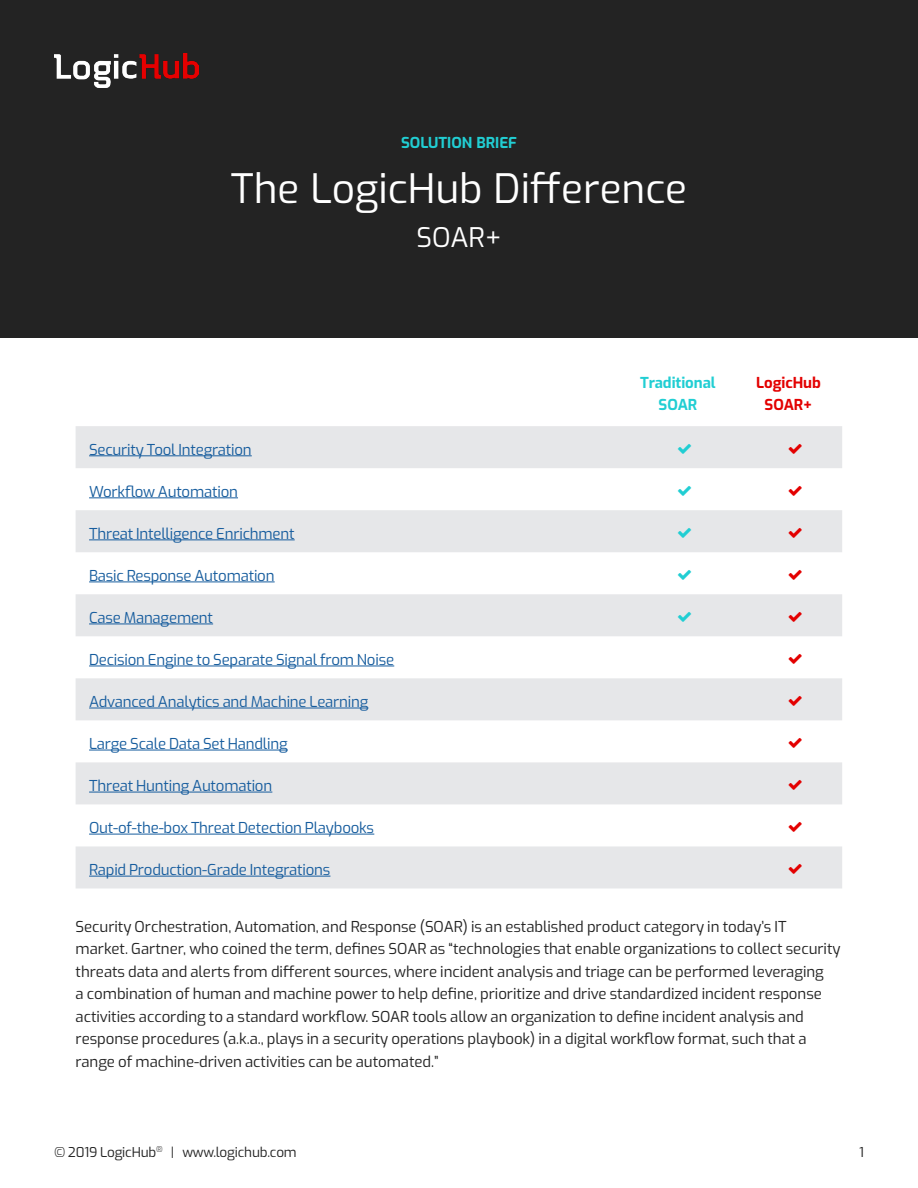
<style>
.page{position:relative;width:918px;height:1188px;background:#fff}
.page>*{position:absolute;margin:0;border:0;box-sizing:border-box;transform-origin:0 0}
.Document_Title{font:40.5px "Exo";color:#fff}
.Secondary_Title{font:27px "Exo";color:#fff}
.Paragraph_Text{font:15px/22.5px "Exo";letter-spacing:-.005em;color:#232323}
.Bullet_Text{font:15px "Exo";letter-spacing:-.015em;color:#175d9e}
.Bullet_Text-2{font:700 15px/22.5px "Exo";letter-spacing:-.005em;color:#21ced3;text-align:center}
.Resource_Category{font:700 15px "Exo";color:#21ced3}
.Bullet_Text-3{font:700 15px/22.5px "Exo";letter-spacing:-.005em;color:#e30000;text-align:center}
.t1{font:13.5px "Exo";letter-spacing:-.015em;color:#232323}
</style>
<div class="page">
<div style="left:0;top:0;width:918px;height:338px;background:#232323"></div>
<img style="left:55px;top:53px;width:144px;height:35px">
<svg style="left:76px;top:426px;width:766px;height:462px;fill:#e6e7e9"></svg>
<hr style="left:89px;top:455px;width:163px;height:1px;background:#175d9e">
<hr style="left:89px;top:497px;width:149px;height:1px;background:#175d9e">
<hr style="left:89px;top:540px;width:206px;height:1px;background:#175d9e">
<hr style="left:89px;top:582px;width:186px;height:1px;background:#175d9e">
<hr style="left:89px;top:624px;width:124px;height:1px;background:#175d9e">
<hr style="left:89px;top:666px;width:305px;height:1px;background:#175d9e">
<hr style="left:89px;top:708px;width:280px;height:1px;background:#175d9e">
<hr style="left:89px;top:750px;width:199px;height:1px;background:#175d9e">
<hr style="left:89px;top:792px;width:183px;height:1px;background:#175d9e">
<hr style="left:89px;top:834px;width:285px;height:1px;background:#175d9e">
<hr style="left:89px;top:876px;width:241px;height:1px;background:#175d9e">
<svg style="left:678px;top:443px;width:13px;height:10px"></svg>
<svg style="left:789px;top:443px;width:13px;height:10px"></svg>
<svg style="left:678px;top:485px;width:13px;height:11px"></svg>
<svg style="left:789px;top:485px;width:13px;height:11px"></svg>
<svg style="left:678px;top:527px;width:13px;height:11px"></svg>
<svg style="left:789px;top:527px;width:13px;height:11px"></svg>
<svg style="left:678px;top:569px;width:13px;height:11px"></svg>
<svg style="left:789px;top:569px;width:13px;height:11px"></svg>
<svg style="left:678px;top:612px;width:13px;height:10px"></svg>
<svg style="left:789px;top:612px;width:13px;height:10px"></svg>
<svg style="left:789px;top:654px;width:13px;height:10px"></svg>
<svg style="left:789px;top:696px;width:13px;height:10px"></svg>
<svg style="left:789px;top:738px;width:13px;height:10px"></svg>
<svg style="left:789px;top:780px;width:13px;height:10px"></svg>
<svg style="left:789px;top:822px;width:13px;height:10px"></svg>
<svg style="left:789px;top:864px;width:13px;height:10px"></svg>
<p class="Resource_Category" style="left:401px;top:131px;width:117px">SOLUTION BRIEF</p>
<p class="Document_Title" style="left:231px;top:158px;width:458px">The LogicHub Difference</p>
<p class="Secondary_Title" style="left:417px;top:217px;width:86px">SOAR+</p>
<p class="Bullet_Text" style="left:89px;top:438px;width:164px">Security Tool Integration</p>
<p class="Bullet_Text" style="left:89px;top:480px;width:150px">Workflow Automation</p>
<p class="Bullet_Text" style="left:89px;top:522px;width:207px">Threat Intelligence Enrichment</p>
<p class="Bullet_Text" style="left:89px;top:564px;width:187px">Basic Response Automation</p>
<p class="Bullet_Text" style="left:89px;top:606px;width:125px">Case Management</p>
<p class="Bullet_Text" style="left:89px;top:648px;width:307px">Decision Engine to Separate Signal from Noise</p>
<p class="Bullet_Text" style="left:89px;top:690px;width:281px">Advanced Analytics and Machine Learning</p>
<p class="Bullet_Text" style="left:89px;top:732px;width:200px">Large Scale Data Set Handling</p>
<p class="Bullet_Text" style="left:89px;top:774px;width:185px">Threat Hunting Automation</p>
<p class="Bullet_Text" style="left:89px;top:816px;width:287px">Out-of-the-box Threat Detection Playbooks</p>
<p class="Bullet_Text" style="left:89px;top:858px;width:243px">Rapid Production-Grade Integrations</p>
<p class="Bullet_Text-2" style="left:640px;top:370px;width:77px">Traditional<br>SOAR</p>
<p class="Bullet_Text-3" style="left:756px;top:370px;width:66px">LogicHub<br>SOAR+</p>
<p class="Paragraph_Text" style="left:76px;top:914px;width:766px">Security Orchestration, Automation, and Response (SOAR) is an established product category in today’s IT market. Gartner, who coined the term, defines SOAR as “technologies that enable organizations to collect security threats data and alerts from different sources, where incident analysis and triage can be performed leveraging<br>a combination of human and machine power to help define, prioritize and drive standardized incident response activities according to a standard workflow. SOAR tools allow an organization to define incident analysis and response procedures (a.k.a., plays in a security operations playbook) in a digital workflow format, such that a range of machine-driven activities can be automated.”</p>
<p class="t1" style="left:54px;top:1142px;width:244px">© 2019 LogicHub<sup>®</sup> | www.logichub.com</p>
<p class="t1" style="left:859px;top:1142px;width:6px">1</p>
</div>
